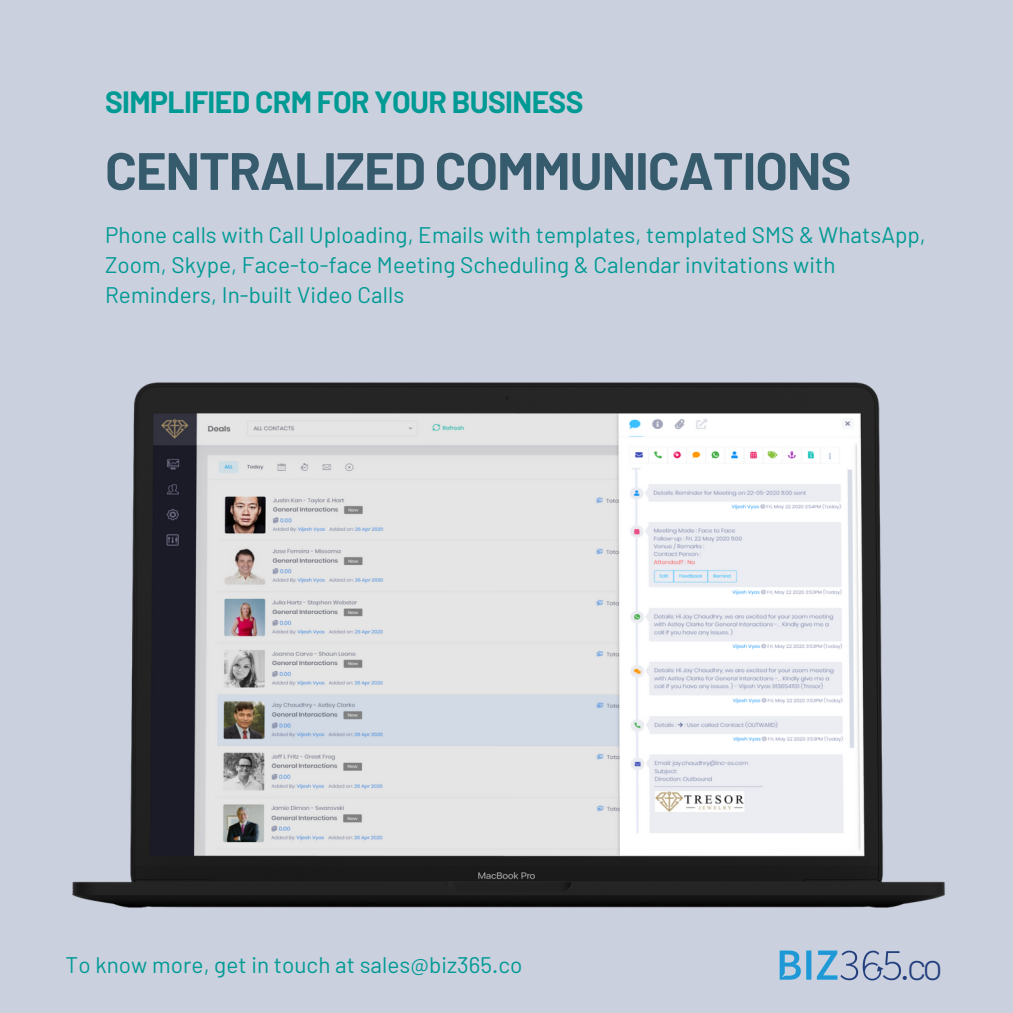
<style>
.page{position:relative;width:1013px;height:1013px;background:#fff}
.page>*{position:absolute;margin:0;border:0;box-sizing:border-box;transform-origin:0 0}
.t1{font:700 52.5px "Barlow";letter-spacing:-.02em;color:#365b6d}
.t2{font:300 37.88px "Barlow";color:#213f7c}
.t3{font:700 30px "Barlow";letter-spacing:-.02em;color:#009a94}
.t4{font:22.5px/30px "Barlow";letter-spacing:.005em;color:#009a94}
</style>
<div class="page">
<div style="left:0;top:0;width:1012px;height:1012px;background:#cbd0df"></div>
<img style="left:72px;top:382px;width:873px;height:526px">
<img style="left:779px;top:950px;width:122px;height:30px">
<h3 class="t3" style="left:105px;top:83px;width:480px">SIMPLIFIED CRM FOR YOUR BUSINESS</h3>
<h1 class="t1" style="left:105px;top:137px;width:748px">CENTRALIZED COMMUNICATIONS</h1>
<p class="t4" style="left:105px;top:218px;width:822px">Phone calls with Call Uploading, Emails with templates, templated SMS &amp; WhatsApp,<br>Zoom, Skype, Face-to-face Meeting Scheduling &amp; Calendar invitations with<br>Reminders, In-built Video Calls</p>
<p class="t4" style="left:65px;top:949px;width:458px">To know more, get in touch at sales@biz365.co</p>
<h2 class="t2" style="left:900px;top:941px;width:45px">.co</h2>
</div>
